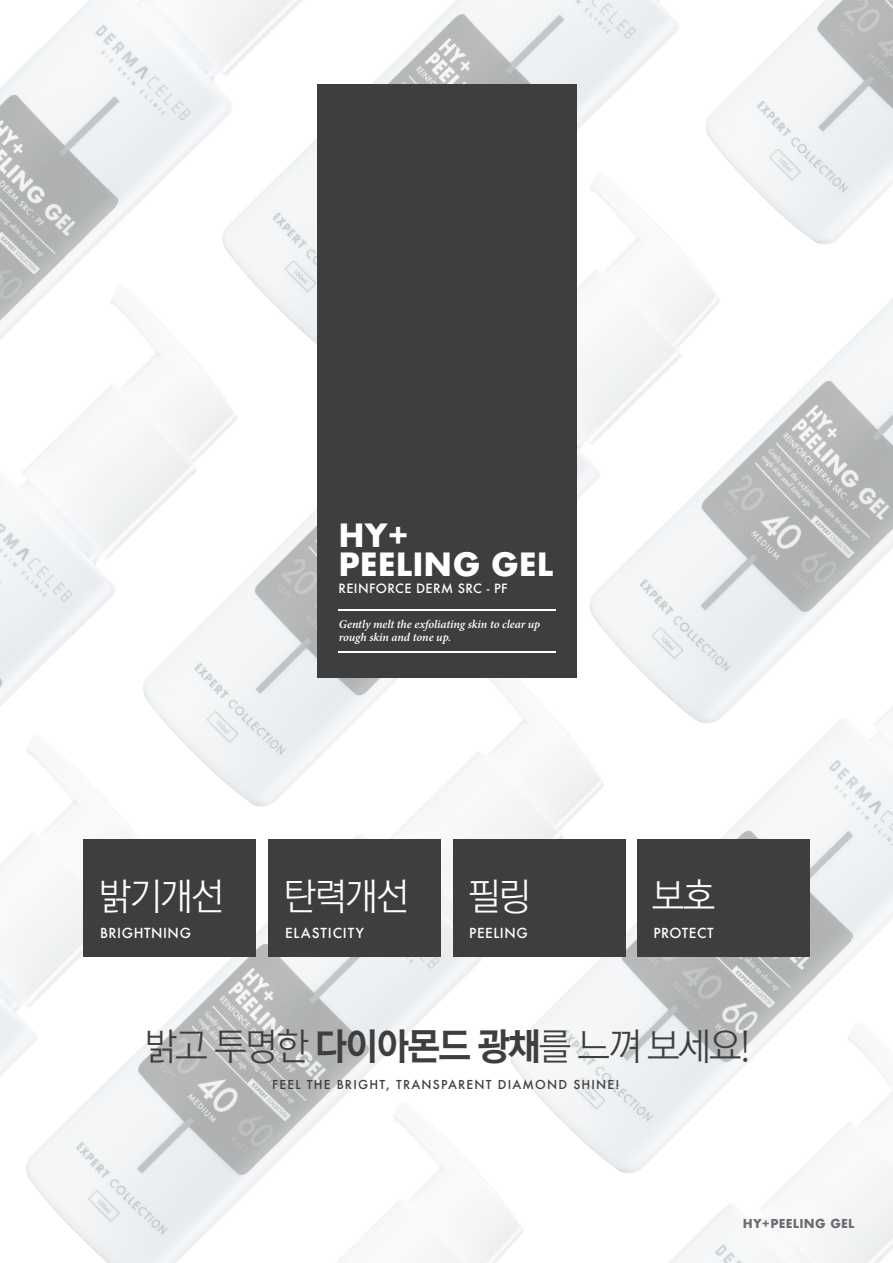
<style>
.page{position:relative;width:893px;height:1263px;background:#fff}
.page>*{position:absolute;margin:0;border:0;box-sizing:border-box;transform-origin:0 0}
.t1{font:37.5px "Rix M Go L";letter-spacing:-.05em;color:#3e3e3f}
.t2{font:37.5px "Rix M Go L";letter-spacing:-.05em;color:#fff}
.t3{font:700 31.2px/28.8px "Futura";color:#fff}
.t4{font:500 13.5px "Futura";letter-spacing:.04em;color:#fff}
.t5{font:500 13.5px "Futura";letter-spacing:.06em;color:#fff}
.t6{font:500 12.45px "Futura";letter-spacing:.03em;color:#fff}
.t7{font:500 12px "Futura";letter-spacing:.1em;color:#3e3e3f}
.t8{font:700 12px "Futura";letter-spacing:.02em;color:#6c6d70}
.t9{font:italic 600 11.85px/13.2px "Minion Pro";letter-spacing:-.01em;color:#fff}
.s1{font-family:"Rix M Go EB"}
</style>
<div class="page">
<img style="left:0;top:0;width:893px;height:1263px">
<div style="left:317px;top:84px;width:259px;height:594px;background:#3e3e3f"></div>
<hr style="left:338px;top:610px;width:218px;height:1px;background:#fff">
<hr style="left:338px;top:651px;width:218px;height:2px;background:#fff">
<div style="left:637px;top:839px;width:172px;height:118px;background:#3e3e3f"></div>
<div style="left:453px;top:839px;width:172px;height:118px;background:#3e3e3f"></div>
<div style="left:269px;top:839px;width:172px;height:118px;background:#3e3e3f"></div>
<div style="left:84px;top:839px;width:172px;height:118px;background:#3e3e3f"></div>
<h2 class="t3" style="left:338px;top:521px;width:217px">HY+<br>PEELING GEL</h2>
<p class="t6" style="left:338px;top:580px;width:171px">REINFORCE DERM SRC - PF</p>
<p class="t9" style="left:339px;top:617px;width:203px">Gently melt the exfoliating skin to clear up rough skin and tone up.</p>
<h1 class="t2" style="left:99px;top:876px;width:127px">밝기개선</h1>
<p class="t4" style="left:100px;top:923px;width:92px">BRIGHTNING</p>
<h1 class="t2" style="left:284px;top:876px;width:127px">탄력개선</h1>
<p class="t5" style="left:285px;top:923px;width:80px">ELASTICITY</p>
<h1 class="t2" style="left:468px;top:876px;width:65px">필링</h1>
<p class="t4" style="left:469px;top:923px;width:60px">PEELING</p>
<h1 class="t2" style="left:652px;top:876px;width:65px">보호</h1>
<p class="t4" style="left:653px;top:923px;width:62px">PROTECT</p>
<h1 class="t1" style="left:144px;top:1026px;width:607px">밝고 투명한 <span class="s1">다이아몬드 광채</span>를 느껴 보세요!</h1>
<p class="t7" style="left:272px;top:1076px;width:349px">FEEL THE BRIGHT, TRANSPARENT DIAMOND SHINE!</p>
<p class="t8" style="left:743px;top:1215px;width:113px">HY+PEELING GEL</p>
</div>
